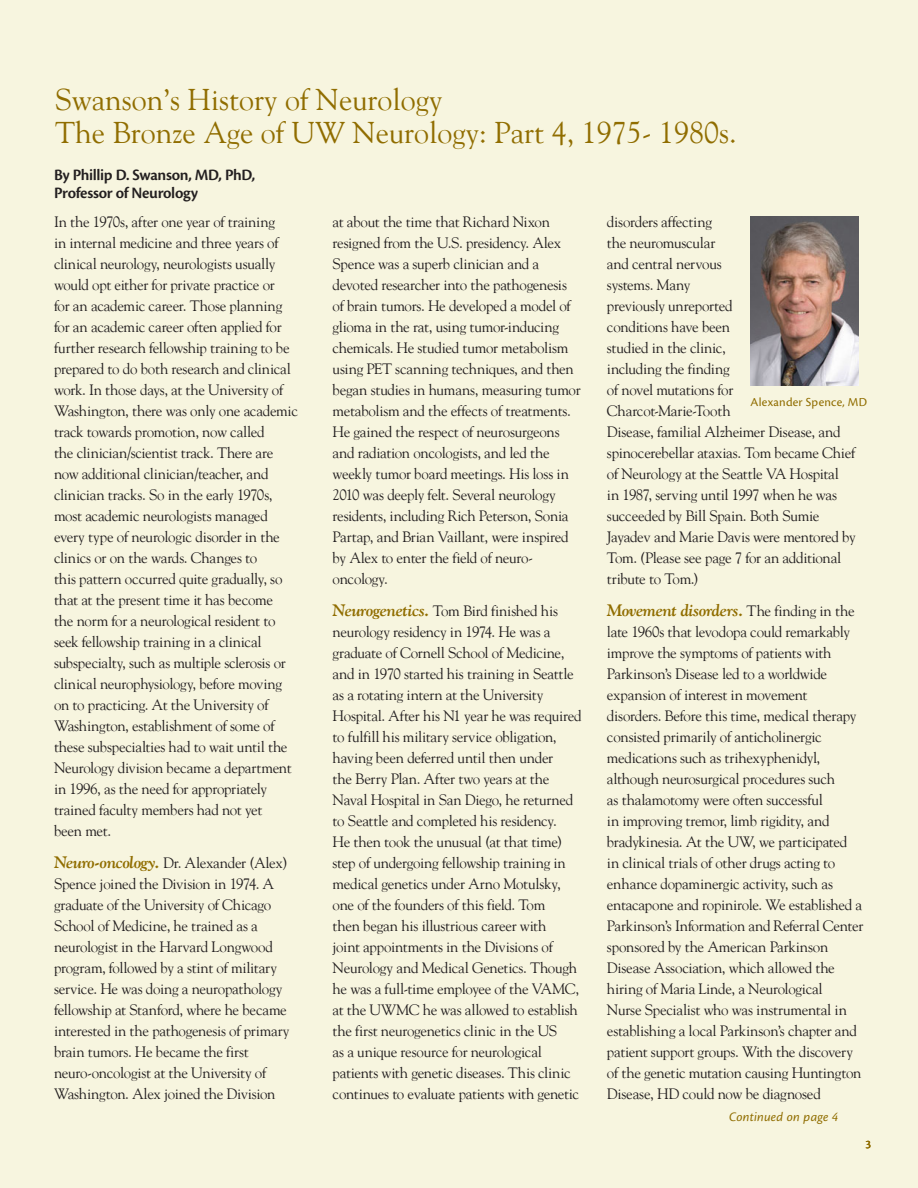
<style>
.page{position:relative;width:918px;height:1188px;background:#f7f5df}
.page>*{position:absolute;margin:0;border:0;box-sizing:border-box;transform-origin:0 0}
.t1{font:30px/33px "Goudy";color:#906d00}
.attribution-article{font:600 16.5px/18px "Cronos Pro";letter-spacing:-.02em;color:#231f20}
.t2{font:italic 700 16.5px "Goudy";letter-spacing:-.02em;color:#906d00}
.t3{font:15px/21px "Goudy";letter-spacing:-.02em;color:#231f20}
.continuations{font:italic 13.5px "Cronos Pro";letter-spacing:.02em;color:#906d00}
.t4{font:12.75px "Cronos Pro";letter-spacing:.02em;color:#906d00}
.t5{font:12px "Cronos Pro";color:#906d00}
.s1{font-weight:700;font-style:italic;font-size:16.5px;color:#906d00}
.s2{font-weight:400;font-style:normal;font-size:15px;color:#231f20}
</style>
<div class="page">
<img style="left:751px;top:216px;width:108px;height:170px">
<p class="t1" style="left:55px;top:82px;width:683px">Swanson’s History of Neurology<br>The Bronze Age of UW Neurology: Part 4, 1975- 1980s.</p>
<p class="attribution-article" style="left:54px;top:166px;width:203px">By Phillip D. Swanson, MD, PhD,<br>Professor of Neurology</p>
<p class="t3" style="left:54px;top:211px;width:246px">In the 1970s, after one year of training<br>in internal medicine and three years of clinical neurology, neurologists usually would opt either for private practice or<br>for an academic career. Those planning for an academic career often applied for further research fellowship training to be prepared to do both research and clinical work. In those days, at the University of Washington, there was only one academic track towards promotion, now called<br>the clinician/scientist track. There are now additional clinician/teacher, and clinician tracks. So in the early 1970s, most academic neurologists managed every type of neurologic disorder in the clinics or on the wards. Changes to<br>this pattern occurred quite gradually, so that at the present time it has become<br>the norm for a neurological resident to seek fellowship training in a clinical subspecialty, such as multiple sclerosis or clinical neurophysiology, before moving on to practicing. At the University of Washington, establishment of some of these subspecialties had to wait until the Neurology division became a department in 1996, as the need for appropriately trained faculty members had not yet<br>been met.</p>
<p class="t3" style="left:54px;top:852px;width:237px"><span class="s1">Neuro-oncology.</span> Dr. Alexander (Alex)<br>Spence joined the Division in 1974. A graduate of the University of Chicago School of Medicine, he trained as a neurologist in the Harvard Longwood program, followed by a stint of military service. He was doing a neuropathology fellowship at Stanford, where he became interested in the pathogenesis of primary brain tumors. He became the first neuro-oncologist at the University of Washington. Alex joined the Division</p>
<p class="t3" style="left:333px;top:211px;width:250px">at about the time that Richard Nixon resigned from the U.S. presidency. Alex Spence was a superb clinician and a devoted researcher into the pathogenesis of brain tumors. He developed a model of glioma in the rat, using tumor-inducing chemicals. He studied tumor metabolism using PET scanning techniques, and then began studies in humans, measuring tumor metabolism and the effects of treatments.<br>He gained the respect of neurosurgeons and radiation oncologists, and led the weekly tumor board meetings. His loss in 2010 was deeply felt. Several neurology residents, including Rich Peterson, Sonia Partap, and Brian Vaillant, were inspired by Alex to enter the field of neuro&shy;oncology.</p>
<p class="t3" style="left:333px;top:600px;width:251px"><span class="s1">Neurogenetics.</span> Tom Bird finished his neurology residency in 1974. He was a graduate of Cornell School of Medicine, and in 1970 started his training in Seattle as a rotating intern at the University Hospital. After his N1 year he was required to fulfill his military service obligation, having been deferred until then under<br>the Berry Plan. After two years at the Naval Hospital in San Diego, he returned to Seattle and completed his residency.<br>He then took the unusual (at that time) step of undergoing fellowship training in medical genetics under Arno Motulsky, one of the founders of this field. Tom<br>then began his illustrious career with<br>joint appointments in the Divisions of Neurology and Medical Genetics. Though he was a full-time employee of the VAMC, at the UWMC he was allowed to establish the first neurogenetics clinic in the US<br>as a unique resource for neurological patients with genetic diseases. This clinic continues to evaluate patients with genetic</p>
<p class="t3" style="left:607px;top:211px;width:250px">disorders affecting<br>the neuromuscular<br>and central nervous<br>systems. Many<br>previously unreported<br>conditions have been<br>studied in the clinic,<br>including the finding<br>of novel mutations for<br>Charcot-Marie-Tooth<br>Disease, familial Alzheimer Disease, and spinocerebellar ataxias. Tom became Chief of Neurology at the Seattle VA Hospital<br>in 1987, serving until 1997 when he was succeeded by Bill Spain. Both Sumie<br>Jayadev and Marie Davis were mentored by<br>Tom. (Please see page 7 for an additional tribute to Tom.)</p>
<p class="t2" style="left:607px;top:600px;width:249px">Movement disorders. <span class="s2">The finding in the</span></p>
<p class="t3" style="left:607px;top:621px;width:258px">late 1960s that levodopa could remarkably improve the symptoms of patients with Parkinson’s Disease led to a worldwide expansion of interest in movement disorders. Before this time, medical therapy consisted primarily of anticholinergic medications such as trihexyphenidyl, although neurosurgical procedures such<br>as thalamotomy were often successful<br>in improving tremor, limb rigidity, and bradykinesia. At the UW, we participated in clinical trials of other drugs acting to enhance dopaminergic activity, such as entacapone and ropinirole. We established a Parkinson’s Information and Referral Center sponsored by the American Parkinson Disease Association, which allowed the hiring of Maria Linde, a Neurological<br>Nurse Specialist who was instrumental in establishing a local Parkinson’s chapter and patient support groups. With the discovery of the genetic mutation causing Huntington Disease, HD could now be diagnosed</p>
<p class="continuations" style="left:729px;top:1109px;width:111px">Continued on page 4</p>
<p class="t4" style="left:751px;top:395px;width:118px">Alexander Spence, MD</p>
<p class="t5" style="left:865px;top:1137px;width:7px">3</p>
</div>
